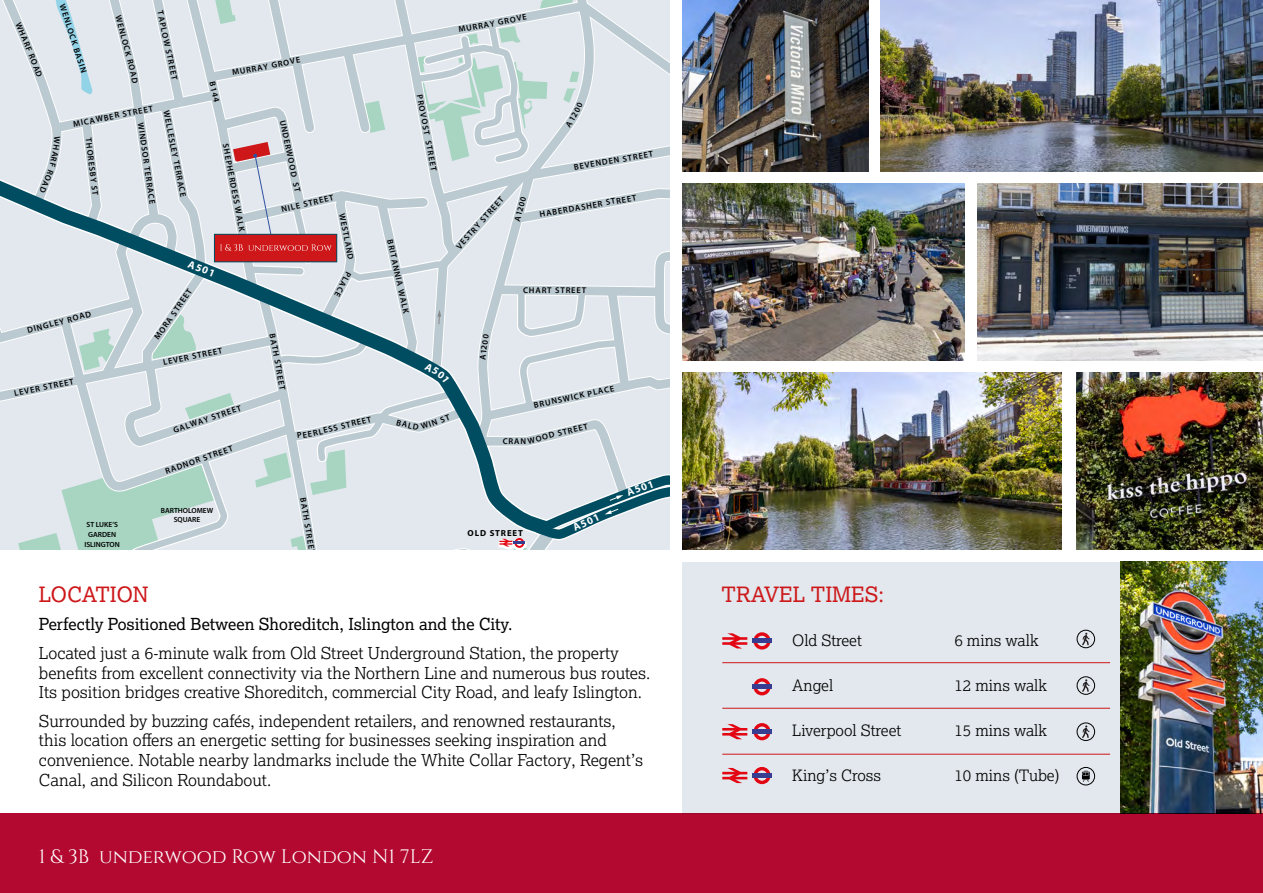
<style>
.page{position:relative;width:1263px;height:893px;background:#fff}
.page>*{position:absolute;margin:0;border:0;box-sizing:border-box;transform-origin:0 0}
.t1{font:21px "Lexia";color:#cd1719}
.t2{font:19.5px "Cinzel";color:#fff}
.t3{font:300 16.5px/19.8px "Lexia";color:#000}
.t4{font:16.5px "Lexia";color:#000}
.t5{font:300 15.6px "Lexia";color:#000}
.t6{font:700 10.65px "Myriad Pro";color:#fff}
.t7{font:700 8.7px "Myriad Pro";letter-spacing:.1em;color:#000}
.t8{font:600 8.4px "Myriad Pro";color:#000}
.t9{font:600 7.5px/9.8px "Myriad Pro";color:#000;text-align:center}
</style>
<div class="page">
<div style="left:682px;top:562px;width:581px;height:252px;background:#e2e8ed"></div>
<div style="left:753px;top:632px;width:18px;height:17px;border:3px solid #e30613;border-radius:50%"></div>
<hr style="left:752px;top:639px;width:20px;height:4px;background:#373d91">
<div style="left:753px;top:723px;width:18px;height:17px;border:3px solid #e30613;border-radius:50%"></div>
<div style="left:752px;top:729px;width:20px;height:5px;background:#373d91"></div>
<div style="left:753px;top:767px;width:18px;height:17px;border:3px solid #e30613;border-radius:50%"></div>
<div style="left:752px;top:773px;width:20px;height:5px;background:#373d91"></div>
<div style="left:753px;top:678px;width:18px;height:17px;border:3px solid #e30613;border-radius:50%"></div>
<div style="left:752px;top:684px;width:20px;height:5px;background:#373d91"></div>
<svg style="left:722px;top:633px;width:25px;height:15px"></svg>
<svg style="left:722px;top:724px;width:25px;height:15px"></svg>
<svg style="left:722px;top:768px;width:25px;height:15px"></svg>
<svg style="left:1082px;top:633px;width:7px;height:12px"></svg>
<div style="left:1076px;top:630px;width:19px;height:18px;border:1px solid #000;border-radius:50%"></div>
<svg style="left:1082px;top:679px;width:7px;height:13px"></svg>
<div style="left:1076px;top:676px;width:19px;height:19px;border:1px solid #000;border-radius:50%"></div>
<svg style="left:1082px;top:725px;width:7px;height:13px"></svg>
<div style="left:1076px;top:722px;width:19px;height:19px;border:1px solid #000;border-radius:50%"></div>
<svg style="left:1082px;top:771px;width:8px;height:11px"></svg>
<div style="left:1076px;top:767px;width:19px;height:18px;border:1px solid #000;border-radius:50%"></div>
<hr style="left:722px;top:662px;width:388px;height:1px;background:#cd1719">
<hr style="left:722px;top:708px;width:388px;height:1px;background:#cd1719">
<hr style="left:722px;top:754px;width:388px;height:1px;background:#cd1719">
<img style="left:682px;top:1px;width:186px;height:170px">
<img style="left:682px;top:183px;width:283px;height:177px">
<img style="left:880px;top:0;width:383px;height:171px">
<img style="left:977px;top:183px;width:286px;height:177px">
<img style="left:682px;top:373px;width:379px;height:177px">
<img style="left:1076px;top:373px;width:187px;height:177px">
<img style="left:1120px;top:562px;width:143px;height:252px">
<div style="left:0;top:814px;width:1263px;height:79px;background:#b30930"></div>
<svg style="left:0;top:0;width:670px;height:550px;background:#d2dbe0"></svg>
<p class="t8" style="left:31px;top:40px;width:26px;rotate:68deg">RF RO</p>
<p class="t8" style="left:67px;top:3px;width:73px;rotate:72deg">WENLOCK BASIN</p>
<p class="t8" style="left:124px;top:14px;width:65px;rotate:76deg">WENLOCK ROA</p>
<p class="t8" style="left:165px;top:10px;width:72px;rotate:78deg">TAPLOW STREET</p>
<p class="t8" style="left:217px;top:81px;width:22px;rotate:77deg">B144</p>
<p class="t8" style="left:231px;top:68px;width:71px;rotate:-11deg">MURRAY GROVE</p>
<p class="t8" style="left:56px;top:172px;width:26px;rotate:112deg">ROAD</p>
<p class="t8" style="left:72px;top:118px;width:83px;rotate:-11deg">MICAWBER STREET</p>
<p class="t8" style="left:94px;top:137px;width:60px;rotate:83deg">THORESBY ST</p>
<p class="t8" style="left:146px;top:121px;width:84px;rotate:82deg">WINDSOR TERRACE</p>
<p class="t8" style="left:172px;top:110px;width:89px;rotate:79deg">WELLESLEY TERRACE</p>
<p class="t8" style="left:231px;top:142px;width:90px;rotate:79deg">SHEPHERDESS WALK</p>
<p class="t8" style="left:26px;top:325px;width:67px;rotate:-15deg">DINGLEY ROAD</p>
<p class="t6" style="left:191px;top:257px;width:30px;rotate:22deg">A501</p>
<p class="t8" style="left:152px;top:336px;width:61px;rotate:-56deg">MORA STREET</p>
<p class="t8" style="left:13px;top:388px;width:62px;rotate:-12deg">LEVER STREET</p>
<p class="t8" style="left:162px;top:358px;width:62px;rotate:-12deg">LEVER STREET</p>
<p class="t8" style="left:172px;top:425px;width:73px;rotate:-19deg">GALWAY STREET</p>
<p class="t8" style="left:164px;top:466px;width:72px;rotate:-19deg">RADNOR STREET</p>
<p class="t8" style="left:288px;top:119px;width:75px;rotate:78deg">UNDERWOOD ST</p>
<p class="t8" style="left:280px;top:204px;width:55px;rotate:-13deg">NILE STREET</p>
<p class="t8" style="left:347px;top:212px;width:49px;rotate:79deg">WESTLAND</p>
<p class="t8" style="left:354px;top:275px;width:28px;rotate:117deg">PLACE</p>
<p class="t8" style="left:277px;top:333px;width:59px;rotate:79deg">BATH STREET</p>
<p class="t8" style="left:312px;top:428px;width:46px;rotate:-14deg">RLESS STR</p>
<p class="t8" style="left:458px;top:25px;width:71px;rotate:-11deg">MURRAY GROVE</p>
<p class="t8" style="left:425px;top:94px;width:79px;rotate:79deg">PROVOST STREET</p>
<p class="t8" style="left:395px;top:239px;width:77px;rotate:78deg">BRITANNIA WALK</p>
<p class="t8" style="left:454px;top:244px;width:68px;rotate:-48deg">VESTRY STREET</p>
<p class="t8" style="left:512px;top:220px;width:27px;rotate:-75deg">A1200</p>
<p class="t8" style="left:573px;top:162px;width:82px;rotate:-10deg">BEVENDEN STREET</p>
<p class="t8" style="left:539px;top:209px;width:100px;rotate:-10deg">HABERDASHER STREET</p>
<p class="t8" style="left:523px;top:284px;width:64px;rotate:1deg">CHART STREET</p>
<p class="t8" style="left:533px;top:400px;width:83px;rotate:-12deg">BRUNSWICK PLACE</p>
<p class="t8" style="left:526px;top:436px;width:63px;rotate:-14deg">WOOD STREET</p>
<p class="t8" style="left:503px;top:436px;width:25px">CRAN</p>
<p class="t9" style="left:161px;top:505px;width:54px">BARTHOLOMEW<br>SQUARE</p>
<p class="t8" style="left:310px;top:508px;width:47px;rotate:81deg">TH STREET</p>
<p class="t9" style="left:84px;top:520px;width:37px">ST LUKE’S<br>GARDEN<br>ISLINGTON</p>
<p class="t7" style="left:468px;top:528px;width:57px">OLD STREET</p>
<p class="t1" style="left:39px;top:581px;width:111px">LOCATION</p>
<p class="t4" style="left:39px;top:614px;width:475px">Perfectly Positioned Between Shoreditch, Islington and the City.</p>
<p class="t3" style="left:39px;top:642px;width:613px">Located just a 6-minute walk from Old Street Underground Station, the property benefits from excellent connectivity via the Northern Line and numerous bus routes.<br>Its position bridges creative Shoreditch, commercial City Road, and leafy Islington.</p>
<p class="t3" style="left:39px;top:710px;width:606px">Surrounded by buzzing cafés, independent retailers, and renowned restaurants, this location offers an energetic setting for businesses seeking inspiration and convenience. Notable nearby landmarks include the White Collar Factory, Regent’s Canal, and Silicon Roundabout.</p>
<p class="t2" style="left:39px;top:845px;width:396px">1 &amp; 3B underwood Row London N1 7LZ</p>
<p class="t1" style="left:722px;top:581px;width:164px">TRAVEL TIMES:</p>
<p class="t5" style="left:792px;top:630px;width:71px">Old Street</p>
<p class="t5" style="left:954px;top:630px;width:86px">6 mins walk</p>
<p class="t5" style="left:792px;top:675px;width:42px">Angel</p>
<p class="t5" style="left:954px;top:675px;width:94px">12 mins walk</p>
<p class="t5" style="left:792px;top:721px;width:111px">Liverpool Street</p>
<p class="t5" style="left:954px;top:721px;width:94px">15 mins walk</p>
<p class="t5" style="left:792px;top:766px;width:90px">King’s Cross</p>
<p class="t5" style="left:954px;top:766px;width:107px">10 mins (Tube)</p>
</div>
